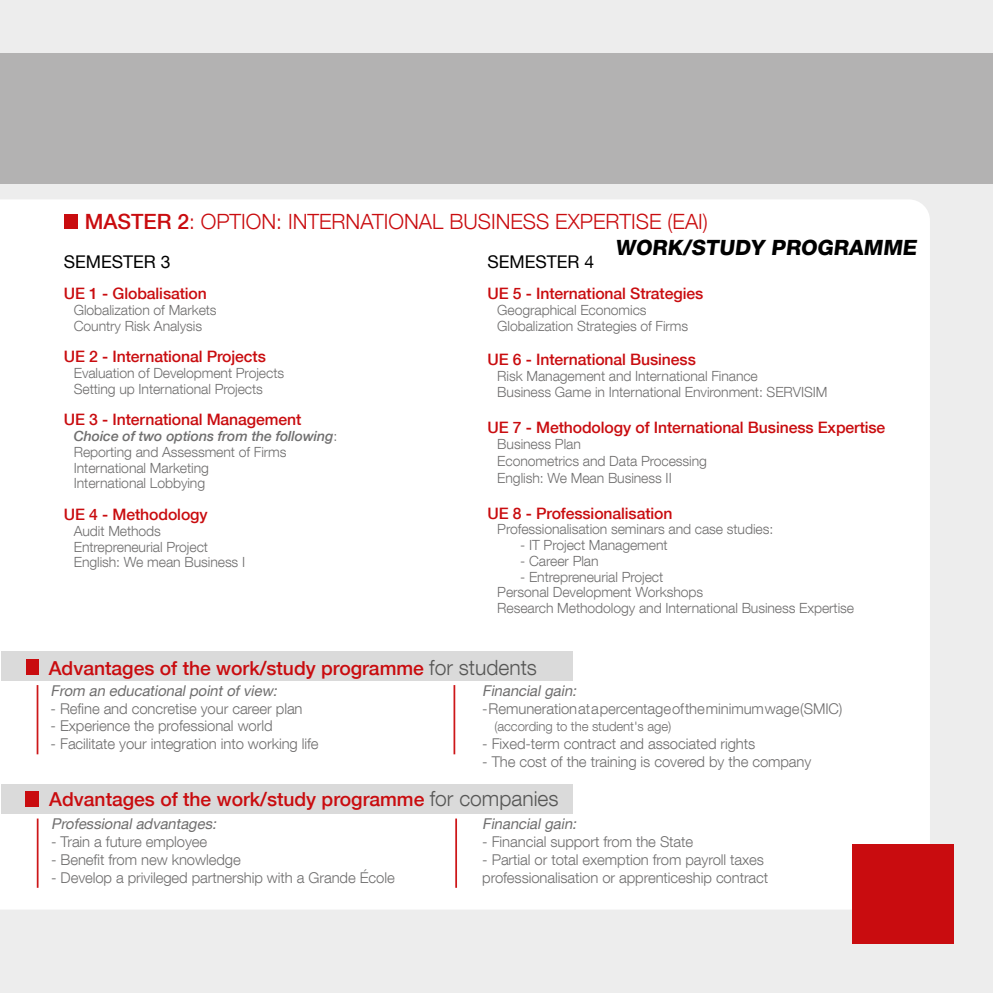
<style>
.page{position:relative;width:993px;height:993px;background:#fff}
.page>*{position:absolute;margin:0;border:0;box-sizing:border-box;transform-origin:0 0}
.t1{font:300 21px/25.7px "Helvetica Neue LT Com";color:#c90c0f}
.t2{font:500 19.25px "Helvetica Neue LT Com";color:#c90c0f}
.t3{font:17.5px "Helvetica Neue LT Com";color:#000}
.t4{font:500 15.75px "Helvetica Neue LT Com";letter-spacing:-.005em;color:#c90c0f}
.t5{font:300 14.88px/17.8px "Helvetica Neue LT Com";letter-spacing:-.005em;color:#706f6f}
.t6{font:italic 14.88px "Helvetica Neue LT Com";color:#706f6f}
.t7{font:300 14px/15.8px "Helvetica Neue LT Com";letter-spacing:-.005em;color:#706f6f}
.t8{font:300 13.12px "Helvetica Neue LT Com";letter-spacing:-.005em;color:#706f6f}
.s1{font-weight:500}
.s2{font-weight:800;color:#000}
.s3{font-weight:500;font-style:italic}
.s4{font-weight:300;font-size:21px;color:#575756}
</style>
<div class="page">
<div style="left:0;top:0;width:992px;height:992px;background:#ededed"></div>
<div style="left:0;top:200px;width:929px;height:709px;background:#fff"></div>
<div style="left:64px;top:214px;width:13px;height:15px;background:#c90c0f"></div>
<div style="left:852px;top:843px;width:101px;height:100px;background:#c90c0f"></div>
<div style="left:0;top:53px;width:992px;height:130px;background:#b3b2b2"></div>
<div style="left:1px;top:651px;width:571px;height:30px;background:#dadada"></div>
<hr style="left:453px;top:684px;width:2px;height:70px;background:#cd1719">
<hr style="left:37px;top:684px;width:1px;height:70px;background:#cd1719">
<div style="left:26px;top:659px;width:12px;height:15px;background:#c90c0f"></div>
<div style="left:1px;top:784px;width:571px;height:29px;background:#dadada"></div>
<hr style="left:37px;top:818px;width:2px;height:69px;background:#cd1719">
<hr style="left:455px;top:818px;width:2px;height:69px;background:#cd1719">
<div style="left:26px;top:791px;width:13px;height:15px;background:#c90c0f"></div>
<h1 class="t1" style="left:615px;top:208px;width:306px;text-indent:-530px"><span class="s1">MASTER 2</span>: OPTION: INTERNATIONAL BUSINESS EXPERTISE (EAI)<br><span class="s2">WORK/STUDY PROGRAMME</span></h1>
<p class="t3" style="left:64px;top:251px;width:108px">SEMESTER 3</p>
<p class="t3" style="left:487px;top:251px;width:108px">SEMESTER 4</p>
<p class="t4" style="left:64px;top:284px;width:144px">UE 1 - Globalisation</p>
<p class="t7" style="left:74px;top:302px;width:144px">Globalization of Markets<br>Country Risk Analysis</p>
<p class="t4" style="left:64px;top:347px;width:203px">UE 2 - International Projects</p>
<p class="t7" style="left:74px;top:365px;width:212px">Evaluation of Development Projects<br>Setting up International Projects</p>
<p class="t4" style="left:64px;top:410px;width:239px">UE 3 - International Management</p>
<p class="t7" style="left:74px;top:428px;width:265px"><span class="s3">Choice of two options from the following</span>:<br>Reporting and Assessment of Firms<br>International Marketing<br>International Lobbying</p>
<p class="t4" style="left:64px;top:504px;width:145px">UE 4 - Methodology</p>
<p class="t7" style="left:74px;top:522px;width:173px">Audit Methods<br>Entrepreneurial Project<br>English: We mean Business I</p>
<p class="t4" style="left:487px;top:284px;width:217px">UE 5 - International Strategies</p>
<p class="t7" style="left:497px;top:301px;width:192px">Geographical Economics<br>Globalization Strategies of Firms</p>
<p class="t4" style="left:487px;top:350px;width:210px">UE 6 - International Business</p>
<p class="t7" style="left:497px;top:368px;width:332px">Risk Management and International Finance<br>Business Game in International Environment: SERVISIM</p>
<p class="t4" style="left:487px;top:417px;width:399px">UE 7 - Methodology of International Business Expertise</p>
<p class="t7" style="left:497px;top:435px;width:211px;line-height:16.8px">Business Plan<br>Econometrics and Data Processing<br>English: We Mean Business II</p>
<p class="t4" style="left:487px;top:503px;width:186px">UE 8 - Professionalisation</p>
<p class="t7" style="left:497px;top:521px;width:277px">Professionalisation seminars and case studies:</p>
<p class="t7" style="left:520px;top:537px;width:149px">- IT Project Management</p>
<p class="t7" style="left:520px;top:552px;width:80px">- Career Plan</p>
<p class="t7" style="left:497px;top:568px;width:358px;text-indent:23px">- Entrepreneurial Project<br>Personal Development Workshops<br>Research Methodology and International Business Expertise</p>
<h2 class="t2" style="left:49px;top:656px;width:489px">Advantages of the work/study programme <span class="s4">for students</span></h2>
<p class="t6" style="left:51px;top:681px;width:231px">From an educationalpointofview:</p>
<p class="t5" style="left:51px;top:698px;width:253px">- Refine and concretise your career plan</p>
<p class="t5" style="left:51px;top:716px;width:223px">- Experience the professional world</p>
<p class="t5" style="left:51px;top:734px;width:269px">- Facilitate your integration into working life</p>
<p class="t6" style="left:482px;top:681px;width:99px">Financialgain:</p>
<p class="t5" style="left:482px;top:698px;width:362px">- Remuneration at a percentage of the minimum wage (SMIC)</p>
<p class="t8" style="left:494px;top:718px;width:178px">(according to the student's age)</p>
<p class="t5" style="left:482px;top:734px;width:274px">- Fixed-term contract and associated rights</p>
<p class="t5" style="left:482px;top:752px;width:330px">- The cost of the training is covered by the company</p>
<h2 class="t2" style="left:49px;top:787px;width:510px">Advantages of the work/study programme <span class="s4">for companies</span></h2>
<p class="t6" style="left:51px;top:814px;width:170px">Professionaladvantages:</p>
<p class="t5" style="left:51px;top:832px;width:158px">- Train a future employee</p>
<p class="t5" style="left:51px;top:850px;width:191px">- Benefit from new knowledge</p>
<p class="t5" style="left:51px;top:867px;width:345px">- Develop a privileged partnership with a Grande École</p>
<p class="t6" style="left:482px;top:814px;width:99px">Financialgain:</p>
<p class="t5" style="left:482px;top:832px;width:212px">- Financial support from the State</p>
<p class="t5" style="left:482px;top:850px;width:287px">- Partial or total exemption from payroll taxes professionalisation or apprenticeship contract</p>
</div>
